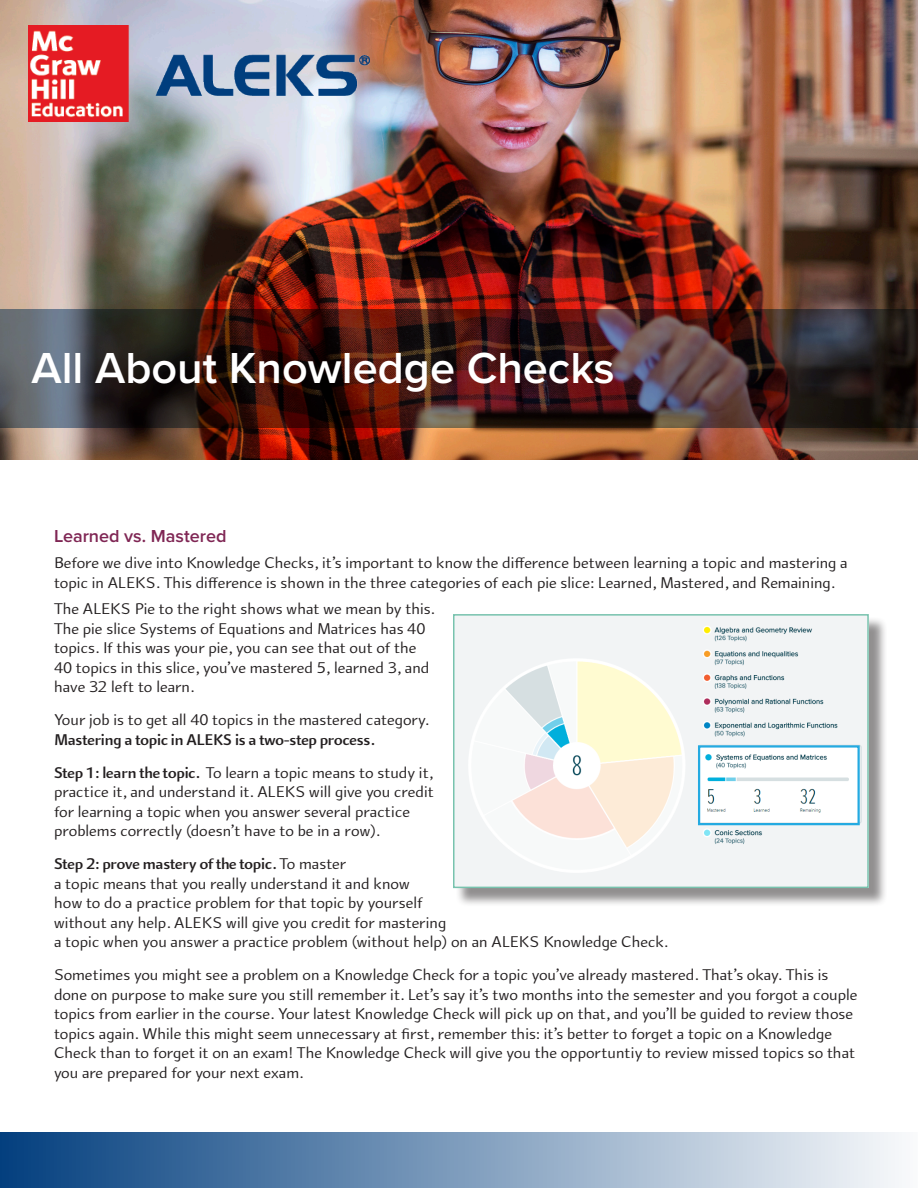
<style>
.page{position:relative;width:918px;height:1188px;background:#fff}
.page>*{position:absolute;margin:0;border:0;box-sizing:border-box;transform-origin:0 0}
.Head{font:600 45px "Proxima Nova";color:#fff}
.Section_Head{font:600 18px "Proxima Nova";color:#7f2654}
.Body{font:16.5px/19.5px "Arum Sans";color:#231f20}
.Section_Head-2{font:16.5px/19.5px "Arum Sans";color:#231f20}
.s1{font-weight:700}
</style>
<div class="page">
<div style="left:455px;top:616px;width:432px;height:291px;background:#231f20;opacity:.5"></div>
<img style="left:456px;top:617px;width:410px;height:268px">
<div style="left:453px;top:614px;width:416px;height:274px;border:2px solid #78c3ae"></div>
<div style="left:698px;top:745px;width:162px;height:80px;border:2px solid #24aae1"></div>
<img style="left:0;top:0;width:918px;height:459px">
<svg style="left:0;top:309px;width:918px;height:119px;background:#3f2726"></svg>
<img style="left:28px;top:26px;width:342px;height:96px">
<div style="left:0;top:1132px;width:918px;height:56px;background:linear-gradient(to right,#033f7e,#f9fafb)"></div>
<p class="Head" style="left:32px;top:334px;width:585px">All About Knowledge Checks</p>
<p class="Section_Head" style="left:54px;top:523px;width:174px">Learned vs. Mastered</p>
<p class="Section_Head-2" style="left:54px;top:554px;width:795px">Before we dive into Knowledge Checks, it’s important to know the difference between learning a topic and mastering a topic in ALEKS. This difference is shown in the three categories of each pie slice: Learned, Mastered, and Remaining.</p>
<p class="Body" style="left:54px;top:599px;width:382px">The ALEKS Pie to the right shows what we mean by this.<br>The pie slice Systems of Equations and Matrices has 40 topics. If this was your pie, you can see that out of the 40 topics in this slice, you’ve mastered 5, learned 3, and have 32 left to learn.</p>
<p class="Body" style="left:54px;top:710px;width:376px">Your job is to get all 40 topics in the mastered category.<br><span class="s1">Mastering a topic in ALEKS is a two-step process.</span></p>
<p class="Body" style="left:54px;top:763px;width:381px"><span class="s1">Step 1: learn the topic.</span> To learn a topic means to study it, practice it, and understand it. ALEKS will give you credit for learning a topic when you answer several practice problems correctly (doesn’t have to be in a row).</p>
<p class="Body" style="left:54px;top:854px;width:615px"><span class="s1">Step 2: prove mastery of the topic.</span> To master<br>a topic means that you really understand it and know<br>how to do a practice problem for that topic by yourself<br>without any help. ALEKS will give you credit for mastering<br>a topic when you answer a practice problem (without help) on an ALEKS Knowledge Check.</p>
<p class="Body" style="left:54px;top:965px;width:805px">Sometimes you might see a problem on a Knowledge Check for a topic you’ve already mastered. That’s okay. This is done on purpose to make sure you still remember it. Let’s say it’s two months into the semester and you forgot a couple topics from earlier in the course. Your latest Knowledge Check will pick up on that, and you’ll be guided to review those topics again. While this might seem unnecessary at first, remember this: it’s better to forget a topic on a Knowledge Check than to forget it on an exam! The Knowledge Check will give you the opportuntiy to review missed topics so that you are prepared for your next exam.</p>
</div>
